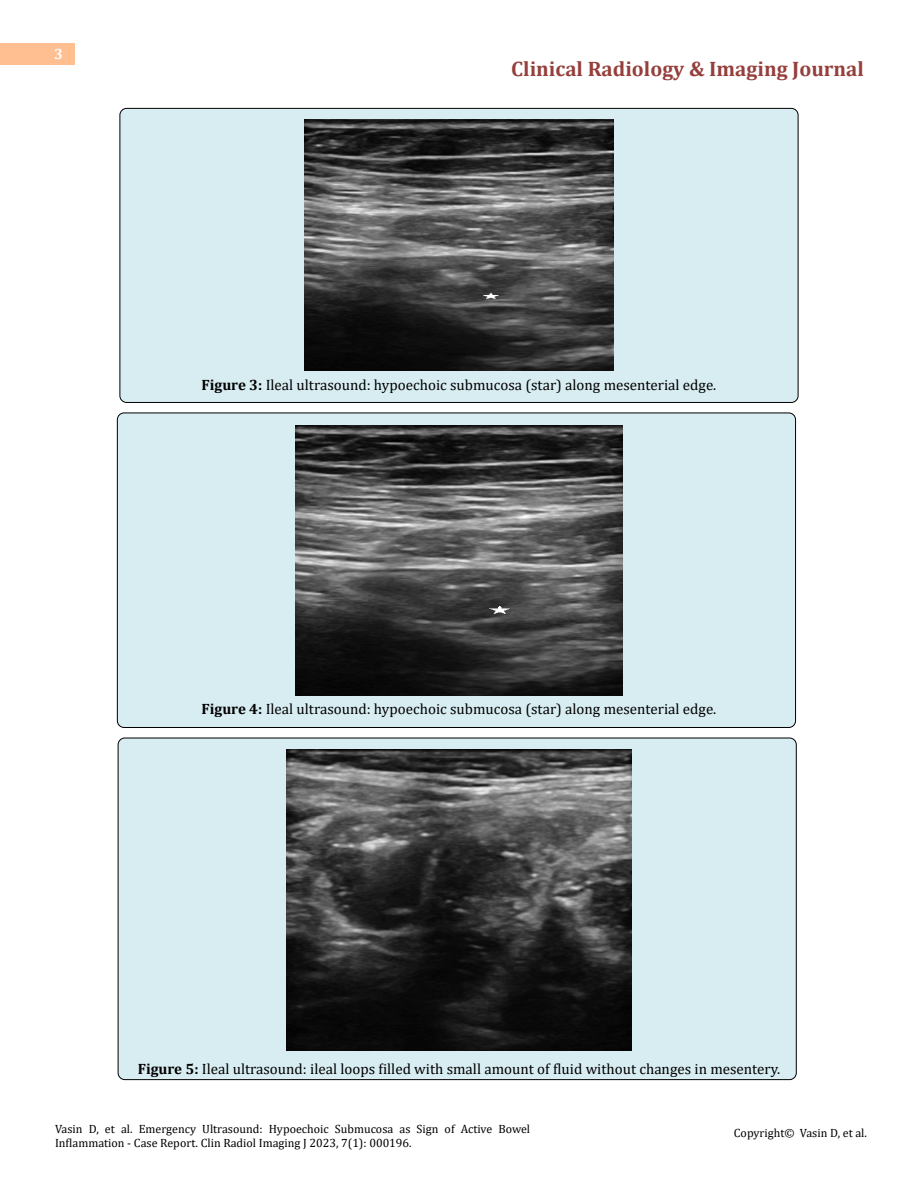
<style>
.page{position:relative;width:918px;height:1188px;background:#fff}
.page>*{position:absolute;margin:0;border:0;box-sizing:border-box;transform-origin:0 0}
.t1{font:700 21px "Cambria";color:#953f3c}
.t2{font:15px "Cambria";color:#000}
.t3{font:700 15px "Cambria";color:#fff}
.t4{font:12px/14.4px "Cambria";color:#000}
.s1{font-weight:700}
</style>
<div class="page">
<div style="left:0;top:43px;width:75px;height:21px;background:#ffbf91"></div>
<div style="left:120px;top:108px;width:678px;height:294px;background:#d8edf2;border-radius:7px"></div>
<div style="left:117px;top:413px;width:679px;height:314px;background:#d8edf2;border-radius:7px"></div>
<div style="left:118px;top:738px;width:678px;height:342px;background:#d8edf2;border-radius:7px"></div>
<img style="left:304px;top:120px;width:310px;height:251px">
<img style="left:295px;top:426px;width:328px;height:269px">
<img style="left:287px;top:750px;width:344px;height:300px">
<p class="t3" style="left:54px;top:44px;width:10px">3</p>
<h1 class="t1" style="left:511px;top:54px;width:354px">Clinical Radiology &amp; Imaging Journal</h1>
<p class="t2" style="left:202px;top:376px;width:516px"><span class="s1">Figure 3:</span> Ileal ultrasound: hypoechoic submucosa (star) along mesenterial edge.</p>
<p class="t2" style="left:202px;top:700px;width:516px"><span class="s1">Figure 4:</span> Ileal ultrasound: hypoechoic submucosa (star) along mesenterial edge.</p>
<p class="t2" style="left:138px;top:1060px;width:644px"><span class="s1">Figure 5:</span> Ileal ultrasound: ileal loops filled with small amount of fluid without changes in mesentery.</p>
<p class="t4" style="left:55px;top:1122px;width:477px">Vasin D, et al. Emergency Ultrasound: Hypoechoic Submucosa as Sign of Active Bowel<br>Inflammation - Case Report. Clin Radiol Imaging J 2023, 7(1): 000196.</p>
<p class="t4" style="left:734px;top:1126px;width:135px">Copyright© Vasin D, et al.</p>
</div>
